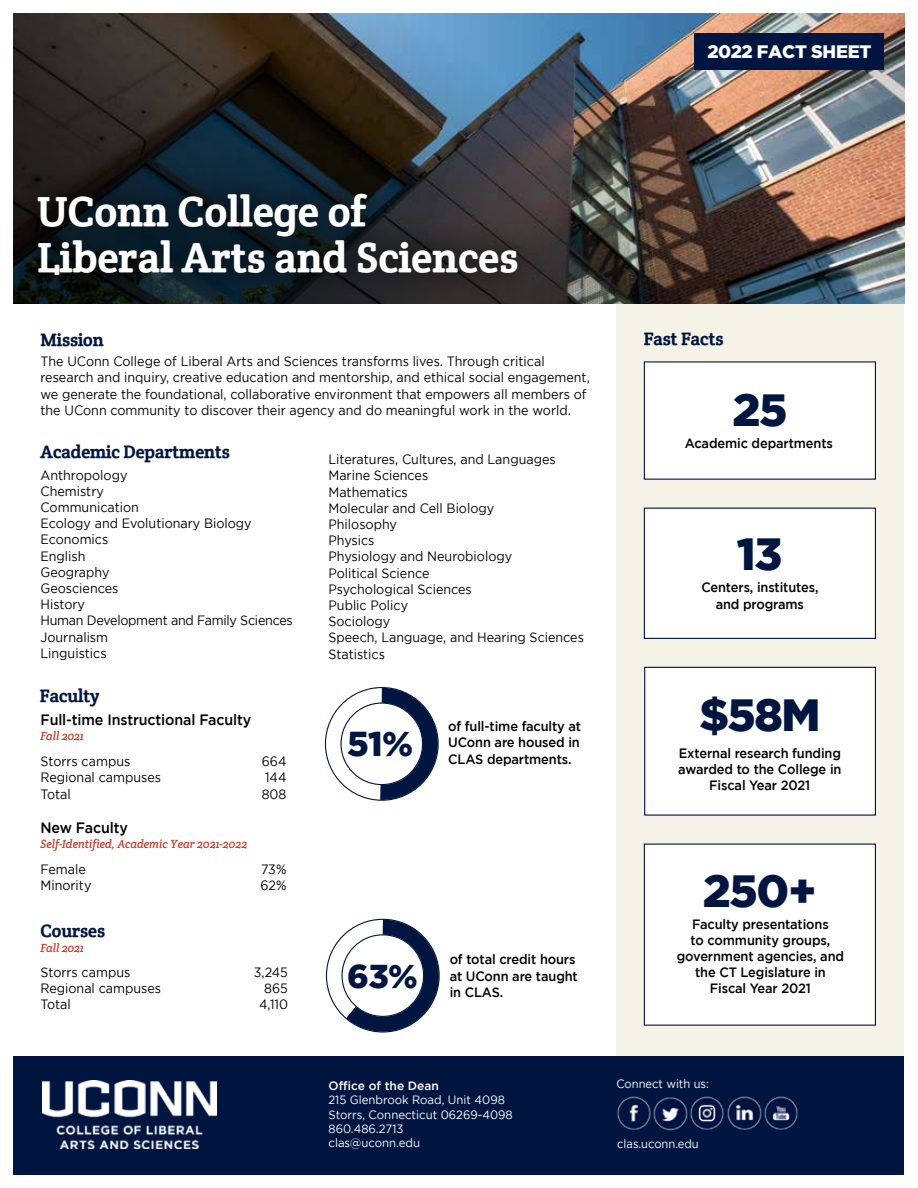
<style>
.page{position:relative;width:918px;height:1188px;background:#fff}
.page>*{position:absolute;margin:0;border:0;box-sizing:border-box;transform-origin:0 0}
.t1{font:900 45px "Gotham";letter-spacing:-.03em;color:#001641}
.t2{font:42px/46.5px "Crete Round Darker";letter-spacing:.01em;color:#fff}
.t3{font:900 34.5px "Gotham";color:#001641}
.t4{font:900 33px "Gotham";color:#001641}
.t5{font:18px "Crete Round Darker";color:#001641}
.t6{font:900 18px "Gotham";letter-spacing:-.015em;color:#fff}
.t7{font:500 15px "Gotham";letter-spacing:-.01em;color:#000;scale:.95 1}
.t8{font:13.5px/16.2px "Gotham";color:#000;scale:.93 1}
.t9{font:500 13.5px/16.2px "Gotham";letter-spacing:-.01em;color:#000;text-align:center;scale:.95 1}
.t10{font:12px/14.4px "Gotham";color:#fff;scale:.95 1}
.t11{font:italic 12px "Crete Round";color:#c13f2b;scale:.95 1}
.t12{font:12px "Gotham";color:#fff;scale:.93 1}
.s1{font-weight:500}
</style>
<div class="page">
<div style="left:616px;top:242px;width:288px;height:817px;background:#f5f3e7"></div>
<div style="left:14px;top:1056px;width:890px;height:118px;background:#001641"></div>
<div style="left:644px;top:667px;width:232px;height:149px;background:#fff;border:1px solid #001641"></div>
<div style="left:644px;top:844px;width:232px;height:182px;background:#fff;border:1px solid #001641"></div>
<div style="left:644px;top:508px;width:232px;height:131px;background:#fff;border:1px solid #001641"></div>
<div style="left:644px;top:361px;width:232px;height:119px;background:#fff;border:1px solid #001641"></div>
<svg style="left:325px;top:918px;width:115px;height:115px"></svg>
<svg style="left:324px;top:687px;width:115px;height:114px"></svg>
<img style="left:14px;top:14px;width:890px;height:290px">
<svg style="left:13px;top:165px;width:533px;height:139px;background:#181f25"></svg>
<div style="left:694px;top:33px;width:190px;height:37px;background:#001641"></div>
<img style="left:42px;top:1080px;width:174px;height:69px">
<img style="left:617px;top:1096px;width:33px;height:34px">
<img style="left:691px;top:1096px;width:33px;height:34px">
<img style="left:727px;top:1096px;width:34px;height:34px">
<img style="left:650px;top:1097px;width:41px;height:34px">
<img style="left:761px;top:1096px;width:37px;height:34px">
<h1 class="t6" style="left:708px;top:41px;width:165px">2022 FACT SHEET</h1>
<h1 class="t2" style="left:38px;top:187px;width:482px">UConn College of<br>Liberal Arts and Sciences</h1>
<h2 class="t5" style="left:40px;top:328px;width:65px">Mission</h2>
<p class="t8" style="left:40px;top:353px;width:592px">The UConn College of Liberal Arts and Sciences transforms lives. Through critical research and inquiry, creative education and mentorship, and ethical social engagement, we generate the foundational, collaborative environment that empowers all members of the UConn community to discover their agency and do meaningful work in the world.</p>
<h2 class="t5" style="left:40px;top:440px;width:191px">Academic Departments</h2>
<p class="t8" style="left:40px;top:466px;width:273px">Anthropology<br>Chemistry<br>Communication<br>Ecology and Evolutionary Biology<br>Economics<br>English<br>Geography<br>Geosciences<br>History<br>Human Development and Family Sciences<br>Journalism<br>Linguistics</p>
<h2 class="t5" style="left:40px;top:684px;width:61px">Faculty</h2>
<h3 class="t7" style="left:40px;top:711px;width:223px">Full-time Instructional Faculty</h3>
<h3 class="t11" style="left:40px;top:728px;width:47px">Fall 2021</h3>
<p class="t8" style="left:40px;top:753px;width:98px">Storrs campus</p>
<p class="t8" style="left:262px;top:753px;width:28px">664</p>
<p class="t8" style="left:40px;top:769px;width:131px">Regional campuses</p>
<p class="t8" style="left:265px;top:769px;width:24px">144</p>
<p class="t8" style="left:40px;top:785px;width:34px">Total</p>
<p class="t8" style="left:262px;top:785px;width:28px">808</p>
<h3 class="t7" style="left:40px;top:819px;width:93px">New Faculty</h3>
<h3 class="t11" style="left:40px;top:836px;width:219px">Self-Identified, Academic Year 2021-2022</h3>
<p class="t8" style="left:40px;top:861px;width:50px">Female</p>
<p class="t8" style="left:261px;top:861px;width:29px">73%</p>
<p class="t8" style="left:40px;top:877px;width:56px">Minority</p>
<p class="t8" style="left:260px;top:877px;width:30px">62%</p>
<h2 class="t5" style="left:40px;top:919px;width:66px">Courses</h2>
<h2 class="t11" style="left:40px;top:940px;width:47px">Fall 2021</h2>
<p class="t8" style="left:41px;top:964px;width:98px">Storrs campus</p>
<p class="t8" style="left:254px;top:964px;width:38px">3,245</p>
<p class="t8" style="left:41px;top:980px;width:131px">Regional campuses</p>
<p class="t8" style="left:264px;top:980px;width:27px">865</p>
<p class="t8" style="left:41px;top:996px;width:34px">Total</p>
<p class="t8" style="left:259px;top:996px;width:33px">4,110</p>
<p class="t8" style="left:328px;top:451px;width:276px">Literatures, Cultures, and Languages<br>Marine Sciences<br>Mathematics<br>Molecular and Cell Biology<br>Philosophy<br>Physics<br>Physiology and Neurobiology<br>Political Science<br>Psychological Sciences<br>Public Policy<br>Sociology<br>Speech, Language, and Hearing Sciences<br>Statistics</p>
<p class="t3" style="left:347px;top:724px;width:67px">51%</p>
<p class="t9" style="left:448px;top:718px;width:141px;text-align:justify">of full-time faculty at UConn are housed in CLAS departments.</p>
<p class="t4" style="left:347px;top:957px;width:72px">63%</p>
<p class="t9" style="left:450px;top:951px;width:136px;text-align:left">of total credit hours at UConn are taught in CLAS.</p>
<p class="t10" style="left:328px;top:1078px;width:195px"><span class="s1">Office of the Dean<br></span>215 Glenbrook Road, Unit 4098<br>Storrs, Connecticut 06269-4098<br>860.486.2713</p>
<p class="t10" style="left:328px;top:1136px;width:98px">clas@uconn.edu</p>
<h2 class="t5" style="left:644px;top:327px;width:81px">Fast Facts</h2>
<p class="t1" style="left:732px;top:384px;width:57px">25</p>
<p class="t9" style="left:685px;top:435px;width:157px">Academic departments</p>
<p class="t1" style="left:737px;top:528px;width:47px">13</p>
<p class="t9" style="left:701px;top:579px;width:125px">Centers, institutes, and programs</p>
<p class="t1" style="left:699px;top:689px;width:123px">$58M</p>
<p class="t9" style="left:678px;top:745px;width:173px">External research funding awarded to the College in<br>Fiscal Year 2021</p>
<p class="t1" style="left:703px;top:865px;width:116px">250+</p>
<p class="t9" style="left:677px;top:915px;width:178px">Faculty presentations<br>to community groups, government agencies, and the CT Legislature in<br>Fiscal Year 2021</p>
<p class="t12" style="left:616px;top:1077px;width:101px">Connect with us:</p>
<p class="t12" style="left:617px;top:1137px;width:89px">clas.uconn.edu</p>
</div>
